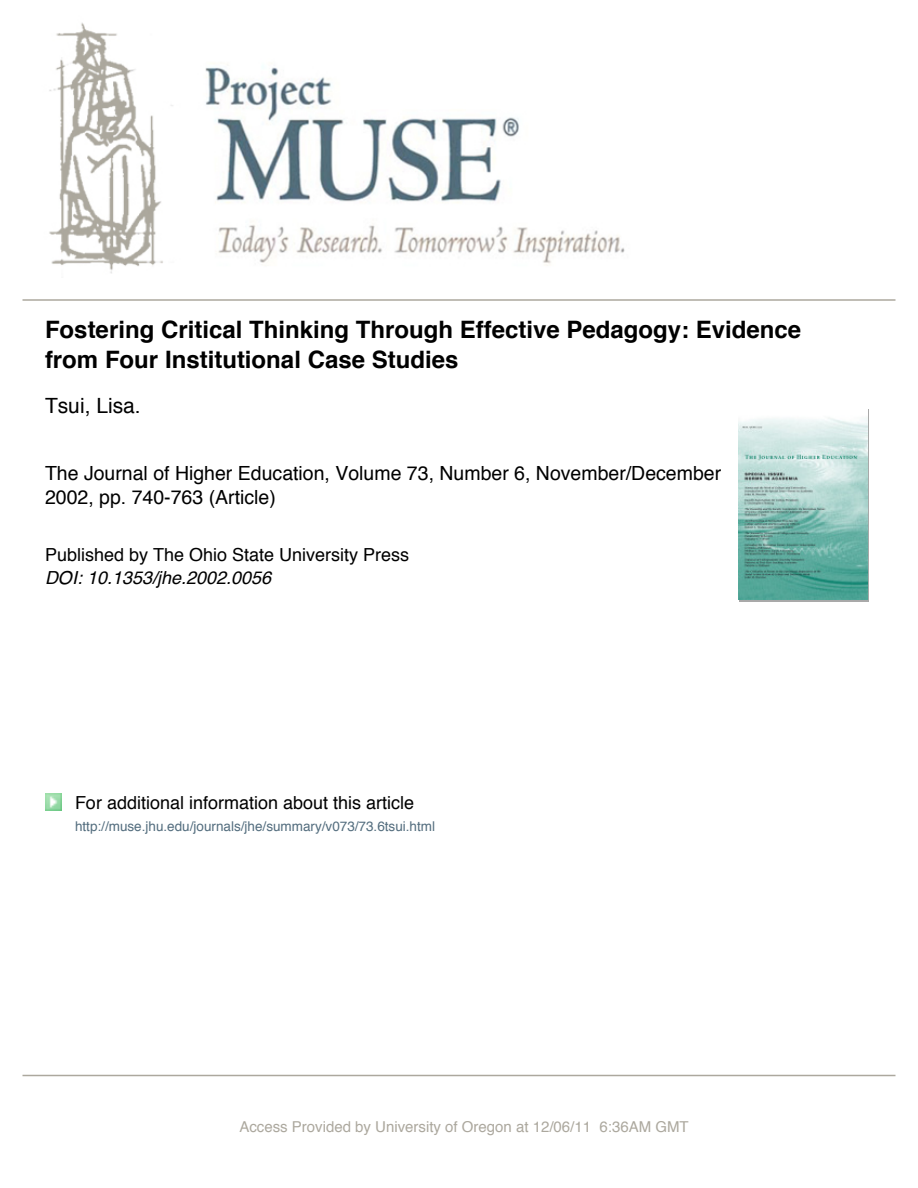
<style>
.page{position:relative;width:918px;height:1188px;background:#fff}
.page>*{position:absolute;margin:0;border:0;box-sizing:border-box;transform-origin:0 0}
.t1{font:700 24px/30px "Helvetica";color:#000}
.t2{font:21px "Helvetica";color:#000}
.t3{font:19.5px/24px "Helvetica";color:#000}
.t4{font:18px "Helvetica";color:#000}
.t5{font:italic 18px "Helvetica";color:#000}
.t6{font:15px "Helvetica";color:#aca89e}
.t7{font:13.5px "Helvetica";color:#536d7e}
</style>
<div class="page">
<img style="left:49px;top:23px;width:576px;height:251px">
<hr style="left:22px;top:299px;width:874px;height:2px;background:#aca89e">
<hr style="left:22px;top:1075px;width:874px;height:1px;background:#aca89e">
<img style="left:45px;top:794px;width:17px;height:17px">
<img style="left:738px;top:417px;width:130px;height:183px">
<p class="t1" style="left:45px;top:316px;width:758px">Fostering Critical Thinking Through Effective Pedagogy: Evidence from Four Institutional Case Studies</p>
<p class="t2" style="left:45px;top:396px;width:97px">Tsui, Lisa.</p>
<p class="t3" style="left:45px;top:463px;width:678px">The Journal of Higher Education, Volume 73, Number 6, November/December<br>2002, pp. 740-763 (Article)</p>
<p class="t4" style="left:45px;top:547px;width:366px">Published by The Ohio State University Press</p>
<p class="t5" style="left:45px;top:570px;width:228px">DOI: 10.1353/jhe.2002.0056</p>
<p class="t4" style="left:75px;top:795px;width:341px">For additional information about this article</p>
<p class="t7" style="left:75px;top:821px;width:362px">http://muse.jhu.edu/journals/jhe/summary/v073/73.6tsui.html</p>
<p class="t6" style="left:239px;top:1120px;width:451px">Access Provided by University of Oregon at 12/06/11 6:36AM GMT</p>
</div>
